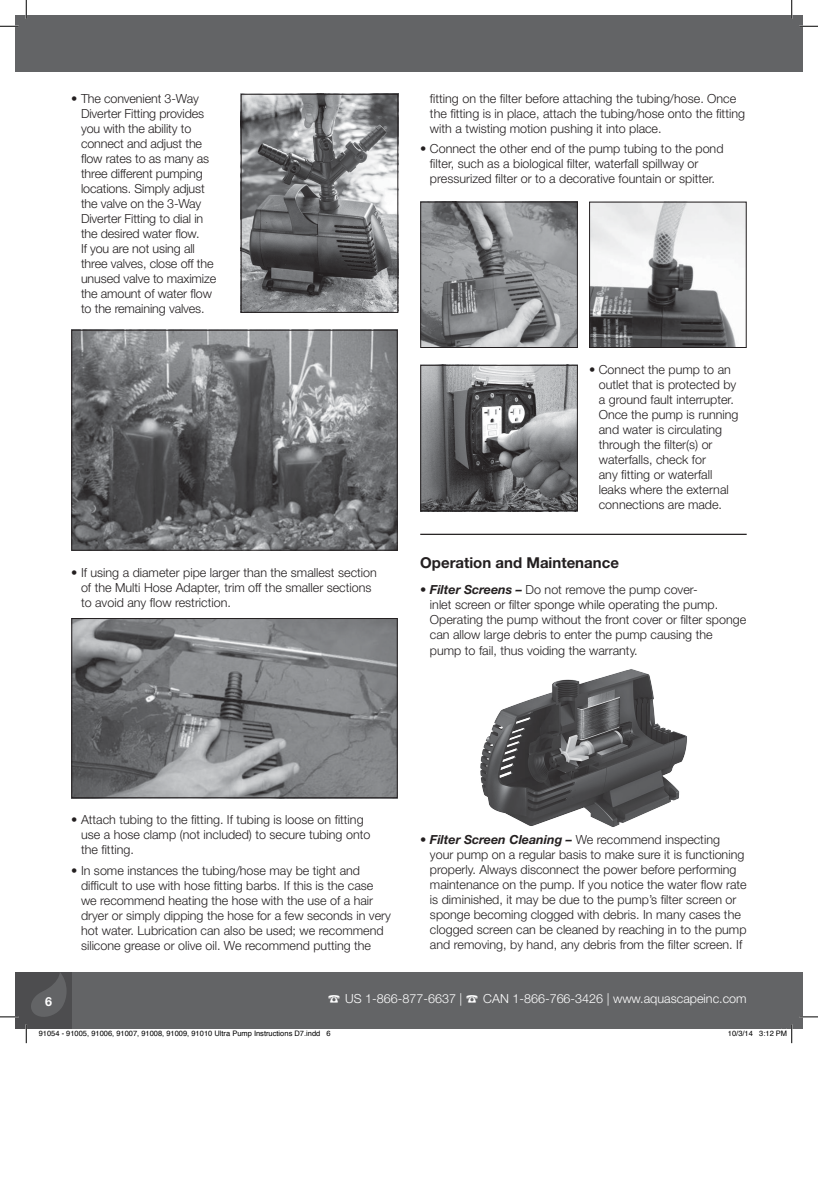
<style>
.page{position:relative;width:818px;height:1197px;background:#fff}
.page>*{position:absolute;margin:0;border:0;box-sizing:border-box;transform-origin:0 0}
.t1{font:700 15px "Helvetica Neue LT Std";color:#231f20}
.t2{font:300 12.5px/15px "Helvetica Neue LT Std";color:#231f20}
.t3{font:300 12.5px "Helvetica Neue LT Std";color:#fff}
.t4{font:700 12.5px "Helvetica Neue LT Std";color:#fff}
.t5{font:7.5px "Helvetica";color:#000}
.s1{font-weight:700;font-style:italic}
</style>
<div class="page">
<div style="left:791px;top:971px;width:11px;height:57px;background:#636466"></div>
<div style="left:15px;top:971px;width:776px;height:57px;background:#636466"></div>
<div style="left:791px;top:15px;width:11px;height:56px;background:#636466"></div>
<div style="left:15px;top:15px;width:776px;height:56px;background:#636466"></div>
<div style="left:15px;top:971px;width:56px;height:57px;background:#4d4d4f"></div>
<svg style="left:29px;top:971px;width:38px;height:46px"></svg>
<img style="left:243px;top:96px;width:153px;height:215px">
<div style="left:241px;top:94px;width:157px;height:219px;border:1px solid #231f20"></div>
<img style="left:73px;top:620px;width:323px;height:176px">
<div style="left:71px;top:618px;width:327px;height:180px;border:1px solid #231f20"></div>
<img style="left:73px;top:332px;width:323px;height:216px">
<div style="left:71px;top:330px;width:327px;height:220px;border:1px solid #231f20"></div>
<hr style="left:420px;top:533px;width:326px;height:2px;background:#231f20">
<img style="left:422px;top:204px;width:154px;height:142px">
<div style="left:420px;top:202px;width:158px;height:146px;border:1px solid #231f20"></div>
<img style="left:422px;top:367px;width:154px;height:142px">
<div style="left:420px;top:365px;width:158px;height:146px;border:1px solid #231f20"></div>
<img style="left:591px;top:204px;width:153px;height:142px">
<div style="left:589px;top:202px;width:157px;height:146px;border:1px solid #231f20"></div>
<img style="left:480px;top:669px;width:207px;height:158px">
<svg style="left:0;top:25px;width:19px;height:2px"></svg>
<svg style="left:799px;top:25px;width:19px;height:2px"></svg>
<svg style="left:0;top:1016px;width:19px;height:1px"></svg>
<svg style="left:802px;top:1015px;width:16px;height:2px"></svg>
<svg style="left:25px;top:0;width:2px;height:19px"></svg>
<svg style="left:25px;top:1024px;width:2px;height:18px"></svg>
<svg style="left:791px;top:0;width:1px;height:19px"></svg>
<svg style="left:728px;top:1025px;width:64px;height:17px"></svg>
<p class="t2" style="left:81px;top:90px;width:137px;text-indent:-10px">• The convenient 3-Way<br>Diverter Fitting provides you with the ability to connect and adjust the flow rates to as many as three different pumping locations. Simply adjust the valve on the 3-Way<br>Diverter Fitting to dial in the desired water flow.<br>If you are not using all three valves, close off the unused valve to maximize the amount of water flow to the remaining valves.</p>
<p class="t2" style="left:81px;top:564px;width:297px;text-indent:-10px">• If using a diameter pipe larger than the smallest section of the Multi Hose Adapter, trim off the smaller sections to avoid any flow restriction.</p>
<p class="t2" style="left:430px;top:90px;width:316px">fitting on the filter before attaching the tubing/hose. Once the fitting is in place, attach the tubing/hose onto the fitting with a twisting motion pushing it into place.</p>
<p class="t2" style="left:430px;top:141px;width:295px;text-indent:-10px">• Connect the other end of the pump tubing to the pond filter, such as a biological filter, waterfall spillway or pressurized filter or to a decorative fountain or spitter.</p>
<p class="t2" style="left:598px;top:361px;width:141px;text-indent:-10px">• Connect the pump to an outlet that is protected by a ground fault interrupter.<br>Once the pump is running and water is circulating through the filter(s) or waterfalls, check for<br>any fitting or waterfall leaks where the external connections are made.</p>
<p class="t1" style="left:420px;top:553px;width:200px">Operation and Maintenance</p>
<p class="t2" style="left:430px;top:582px;width:318px;text-indent:-10px">• <span class="s1">Filter Screens –</span> Do not remove the pump cover-<br>inlet screen or filter sponge while operating the pump.<br>Operating the pump without the front cover or filter sponge can allow large debris to enter the pump causing the pump to fail, thus voiding the warranty.</p>
<p class="t2" style="left:81px;top:811px;width:291px;text-indent:-10px">• Attach tubing to the fitting. If tubing is loose on fitting use a hose clamp (not included) to secure tubing onto the fitting.</p>
<p class="t2" style="left:81px;top:862px;width:311px;text-indent:-10px">• In some instances the tubing/hose may be tight and difficult to use with hose fitting barbs. If this is the case we recommend heating the hose with the use of a hair dryer or simply dipping the hose for a few seconds in very hot water. Lubrication can also be used; we recommend silicone grease or olive oil. We recommend putting the</p>
<p class="t2" style="left:430px;top:832px;width:318px;text-indent:-10px">• <span class="s1">Filter Screen Cleaning –</span> We recommend inspecting<br>your pump on a regular basis to make sure it is functioning properly. Always disconnect the power before performing maintenance on the pump. If you notice the water flow rate is diminished, it may be due to the pump’s filter screen or sponge becoming clogged with debris. In many cases the clogged screen can be cleaned by reaching in to the pump and removing, by hand, any debris from the filter screen. If</p>
<p class="t4" style="left:45px;top:993px;width:8px">6</p>
<p class="t3" style="left:328px;top:991px;width:420px">☎ US 1-866-877-6637 | ☎ CAN 1-866-766-3426 | www.aquascapeinc.com</p>
<p class="t5" style="left:39px;top:1027px;width:293px">91054 - 91005, 91006, 91007, 91008, 91009, 91010 Ultra Pump Instructions D7.indd 6</p>
<p class="t5" style="left:728px;top:1027px;width:61px">10/3/14 3:12 PM</p>
</div>
